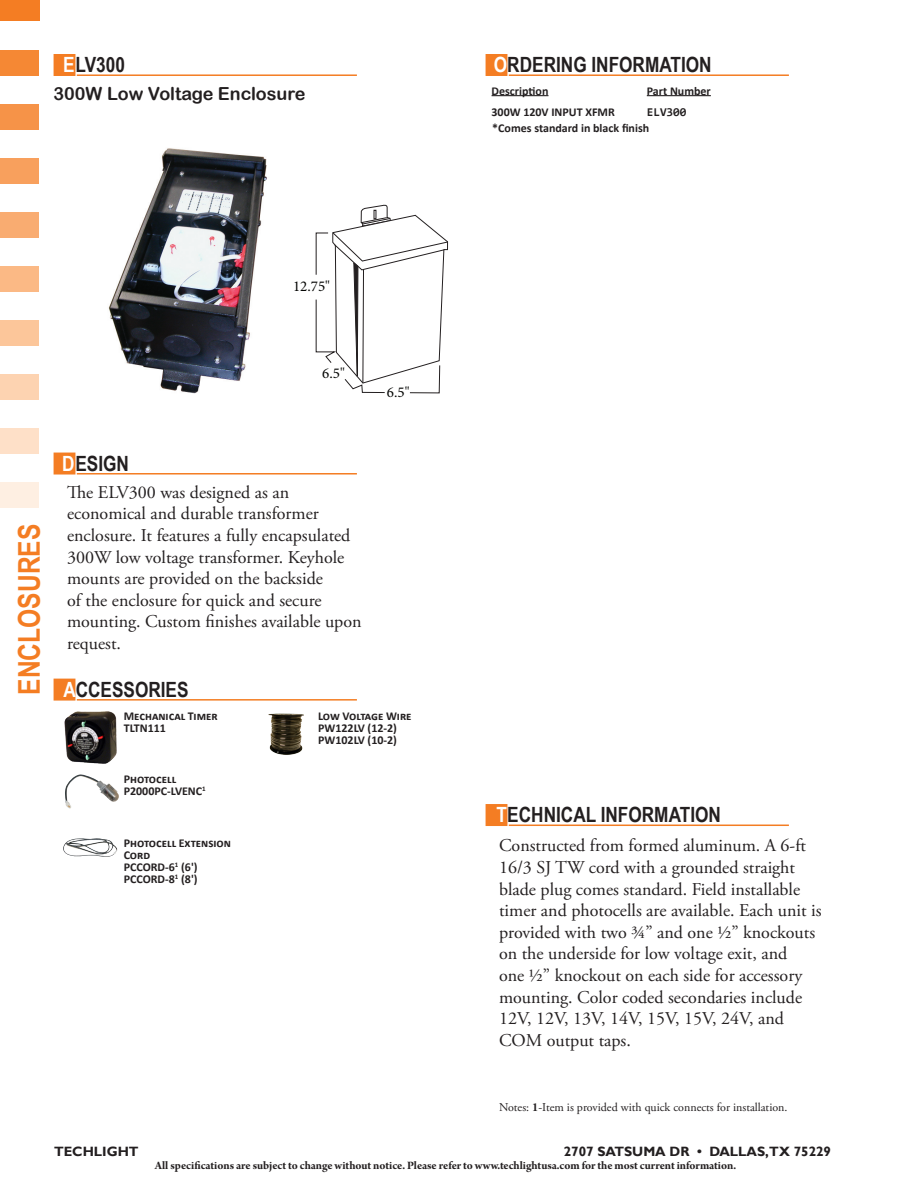
<style>
.page{position:relative;width:918px;height:1188px;background:#fff}
.page>*{position:absolute;margin:0;border:0;box-sizing:border-box;transform-origin:0 0}
.Page_Side_Header{font:700 30px "Arial Narrow";color:#f47d23}
.Series_Headers{font:700 21px "Arial Narrow";color:#231f20}
.Series_Headers-2{font:700 21px "Arial Narrow";color:#231f20}
.Technical_Header{font:18px/21.6px "Adobe Garamond Pro";color:#231f20}
.Technical_Header-2{font:18px "Arial Rounded MT Bold";color:#231f20}
.Dimension_Numbers{font:15px "Minion Pro";color:#040503}
.t1{font:700 13.5px "Gill Sans";color:#231f20}
.Shields{font:700 12px/12px "Calibri";color:#231f20}
.Technical_Header-3{font:12px "Arno Pro Bold Subhead";letter-spacing:-.005em;color:#231f20}
.ID_Numbers{font:700 12px "Calibri";color:#231f20}
.EPA_Paragraph{font:12px "Adobe Garamond Pro";color:#231f20}
.ID_Numbers-2{font:700 12px "Consolas";color:#231f20}
.s1{color:#fff}
.s2{font-weight:700}
</style>
<div class="page">
<hr style="left:77px;top:74px;width:280px;height:2px;background:#f47d23">
<div style="left:54px;top:54px;width:21px;height:22px;background:#f47d23"></div>
<hr style="left:77px;top:473px;width:280px;height:2px;background:#f47d23">
<div style="left:54px;top:453px;width:21px;height:22px;background:#f47d23"></div>
<hr style="left:77px;top:699px;width:280px;height:2px;background:#f47d23">
<div style="left:54px;top:679px;width:21px;height:22px;background:#f47d23"></div>
<hr style="left:509px;top:825px;width:280px;height:1px;background:#f47d23">
<div style="left:486px;top:804px;width:21px;height:22px;background:#f47d23"></div>
<hr style="left:509px;top:74px;width:280px;height:2px;background:#f47d23">
<div style="left:486px;top:54px;width:21px;height:22px;background:#f47d23"></div>
<img style="left:63px;top:838px;width:54px;height:19px">
<img style="left:65px;top:774px;width:54px;height:35px">
<img style="left:64px;top:711px;width:53px;height:53px">
<img style="left:268px;top:713px;width:35px;height:42px">
<div style="left:0;top:0;width:39px;height:20px;background:#f47d23"></div>
<div style="left:0;top:50px;width:38px;height:26px;background:#f58834"></div>
<div style="left:0;top:104px;width:38px;height:26px;background:#f69348"></div>
<div style="left:0;top:158px;width:38px;height:26px;background:#f8a05d"></div>
<div style="left:0;top:212px;width:38px;height:26px;background:#f9ac71"></div>
<div style="left:0;top:266px;width:38px;height:26px;background:#fbb985"></div>
<div style="left:0;top:482px;width:38px;height:26px;background:#feefe2"></div>
<div style="left:0;top:428px;width:38px;height:26px;background:#fee0c8"></div>
<div style="left:0;top:374px;width:38px;height:26px;background:#fdd3b1"></div>
<div style="left:0;top:320px;width:38px;height:26px;background:#fcc69a"></div>
<hr style="left:492px;top:95px;width:56px;height:1px;background:#231f20">
<hr style="left:647px;top:95px;width:64px;height:1px;background:#231f20">
<img style="left:108px;top:148px;width:159px;height:246px">
<svg style="left:315px;top:204px;width:134px;height:190px"></svg>
<p class="Series_Headers-2" style="left:63px;top:49px;width:63px"><span class="s1">E</span> LV300</p>
<p class="Technical_Header-2" style="left:54px;top:83px;width:254px">300W Low Voltage Enclosure</p>
<p class="Series_Headers" style="left:494px;top:49px;width:219px"><span class="s1">O</span>RDERING INFORMATION</p>
<p class="ID_Numbers" style="left:492px;top:83px;width:58px">Description</p>
<p class="ID_Numbers" style="left:647px;top:83px;width:66px">Part Number</p>
<p class="ID_Numbers" style="left:492px;top:104px;width:125px">300W 120V INPUT XFMR</p>
<p class="ID_Numbers-2" style="left:647px;top:104px;width:41px">ELV300</p>
<p class="ID_Numbers" style="left:492px;top:121px;width:158px">*Comes standard in black finish</p>
<p class="Dimension_Numbers" style="left:293px;top:276px;width:38px">12.75"</p>
<p class="Dimension_Numbers" style="left:322px;top:363px;width:24px">6.5"</p>
<p class="Dimension_Numbers" style="left:387px;top:382px;width:24px">6.5"</p>
<p class="Page_Side_Header" style="left:7px;top:695px;width:172px;rotate:-90deg">ENCLOSURES</p>
<p class="Series_Headers" style="left:62px;top:447px;width:69px"><span class="s1">D</span>ESIGN</p>
<p class="Technical_Header" style="left:67px;top:482px;width:296px">The ELV300 was designed as an economical and durable transformer enclosure. It features a fully encapsulated 300W low voltage transformer. Keyhole mounts are provided on the backside<br>of the enclosure for quick and secure mounting. Custom finishes available upon request.</p>
<p class="Series_Headers" style="left:64px;top:673px;width:127px"><span class="s1">A</span>CCESSORIES</p>
<p class="Shields" style="left:124px;top:709px;width:95px">Mechanical Timer</p>
<p class="Shields" style="left:124px;top:721px;width:44px">TLTN111</p>
<p class="Shields" style="left:124px;top:773px;width:54px">Photocell</p>
<p class="Shields" style="left:124px;top:785px;width:84px">P2000PC-LVENC<sup>1</sup></p>
<p class="Shields" style="left:124px;top:837px;width:109px">Photocell Extension<br>Cord</p>
<p class="Shields" style="left:124px;top:861px;width:75px">PCCORD-6<sup>1</sup> (6')</p>
<p class="Shields" style="left:124px;top:873px;width:75px">PCCORD-8<sup>1</sup> (8')</p>
<p class="Shields" style="left:318px;top:709px;width:95px">Low Voltage Wire</p>
<p class="Shields" style="left:318px;top:721px;width:80px">PW122LV (12-2)</p>
<p class="Shields" style="left:318px;top:733px;width:80px">PW102LV (10-2)</p>
<p class="Series_Headers" style="left:496px;top:799px;width:226px"><span class="s1">T</span>ECHNICAL INFORMATION</p>
<p class="Technical_Header" style="left:499px;top:836px;width:324px">Constructed from formed aluminum. A 6-ft 16/3 SJ TW cord with a grounded straight blade plug comes standard. Field installable timer and photocells are available. Each unit is provided with two ¾” and one ½” knockouts on the underside for low voltage exit, and<br>one ½” knockout on each side for accessory mounting. Color coded secondaries include 12V, 12V, 13V, 14V, 15V, 15V, 24V, and COM output taps.</p>
<p class="EPA_Paragraph" style="left:499px;top:1100px;width:290px">Notes: <span class="s2">1</span>-Item is provided with quick connects for installation.</p>
<p class="t1" style="left:54px;top:1143px;width:86px">TECHLIGHT</p>
<p class="t1" style="left:564px;top:1143px;width:269px">2707 SATSUMA DR • DALLAS,TX 75229</p>
<p class="Technical_Header-3" style="left:155px;top:1159px;width:583px">All specifications are subject to change without notice. Please refer to www.techlightusa.com for the most current information.</p>
</div>
